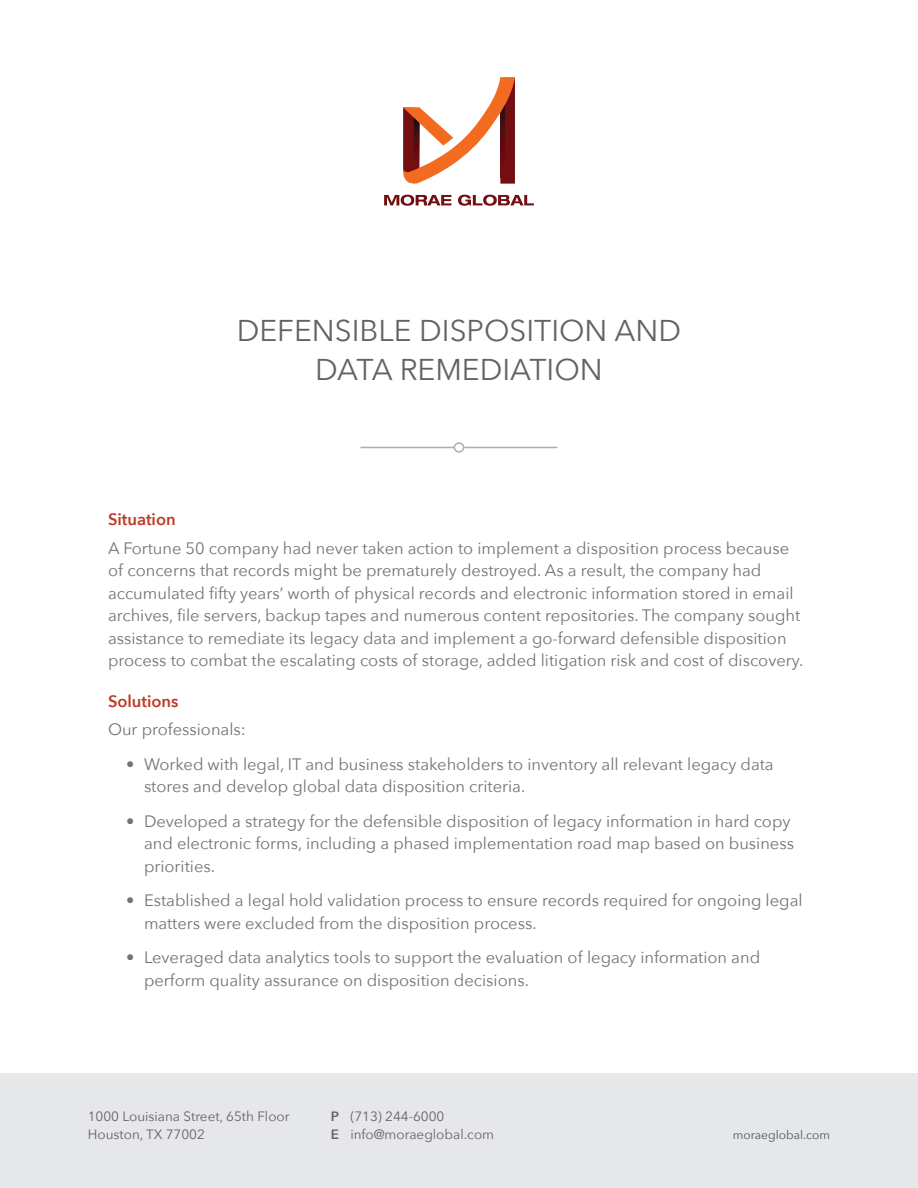
<style>
.page{position:relative;width:918px;height:1188px;background:#fff}
.page>*{position:absolute;margin:0;border:0;box-sizing:border-box;transform-origin:0 0}
.Head1{font:30px/39px "Avenir Next";color:#636366;text-align:center}
.Body{font:16.5px/22.5px "Avenir Next";color:#727376}
.Sub_1{font:600 16.5px "Avenir Next";color:#bd3a25}
.Body_9_12{font:13.5px/17.2px "Avenir Next";color:#636366}
.t1{font:12px "Avenir Next";color:#4d5459}
.s1{font-weight:600}
</style>
<div class="page">
<hr style="left:360px;top:447px;width:198px;height:1px;background:#adaeb2">
<div style="left:454px;top:443px;width:10px;height:9px;background:#fff;border-radius:50%"></div>
<div style="left:454px;top:442px;width:10px;height:11px;border:2px solid #adaeb2;border-radius:50%"></div>
<div style="left:0;top:1073px;width:918px;height:115px;background:#e6e7e9"></div>
<svg style="left:403px;top:77px;width:112px;height:107px"></svg>
<svg style="left:384px;top:195px;width:67px;height:11px"></svg>
<svg style="left:458px;top:195px;width:76px;height:11px"></svg>
<p class="Head1" style="left:237px;top:309px;width:446px">DEFENSIBLE DISPOSITION AND<br>DATA REMEDIATION</p>
<p class="Sub_1" style="left:108px;top:505px;width:69px">Situation</p>
<p class="Body" style="left:108px;top:536px;width:697px">A Fortune 50 company had never taken action to implement a disposition process because of concerns that records might be prematurely destroyed. As a result, the company had accumulated fifty years’ worth of physical records and electronic information stored in email archives, file servers, backup tapes and numerous content repositories. The company sought assistance to remediate its legacy data and implement a go-forward defensible disposition process to combat the escalating costs of storage, added litigation risk and cost of discovery.</p>
<p class="Sub_1" style="left:108px;top:687px;width:72px">Solutions</p>
<p class="Body" style="left:108px;top:717px;width:139px">Our professionals:</p>
<p class="Body" style="left:144px;top:752px;width:631px;text-indent:-18px">• Worked with legal, IT and business stakeholders to inventory all relevant legacy data stores and develop global data disposition criteria.</p>
<p class="Body" style="left:144px;top:809px;width:652px;text-indent:-18px">• Developed a strategy for the defensible disposition of legacy information in hard copy and electronic forms, including a phased implementation road map based on business priorities.</p>
<p class="Body" style="left:144px;top:888px;width:660px;text-indent:-18px">• Established a legal hold validation process to ensure records required for ongoing legal matters were excluded from the disposition process.</p>
<p class="Body" style="left:144px;top:945px;width:618px;text-indent:-18px">• Leveraged data analytics tools to support the evaluation of legacy information and perform quality assurance on disposition decisions.</p>
<p class="Body_9_12" style="left:88px;top:1107px;width:203px">1000 Louisiana Street, 65th Floor<br>Houston, TX 77002</p>
<p class="Body_9_12" style="left:331px;top:1107px;width:165px"><span class="s1">P</span> (713) 244-6000<br><span class="s1">E</span> info@moraeglobal.com</p>
<p class="t1" style="left:733px;top:1124px;width:99px">moraeglobal.com</p>
</div>
